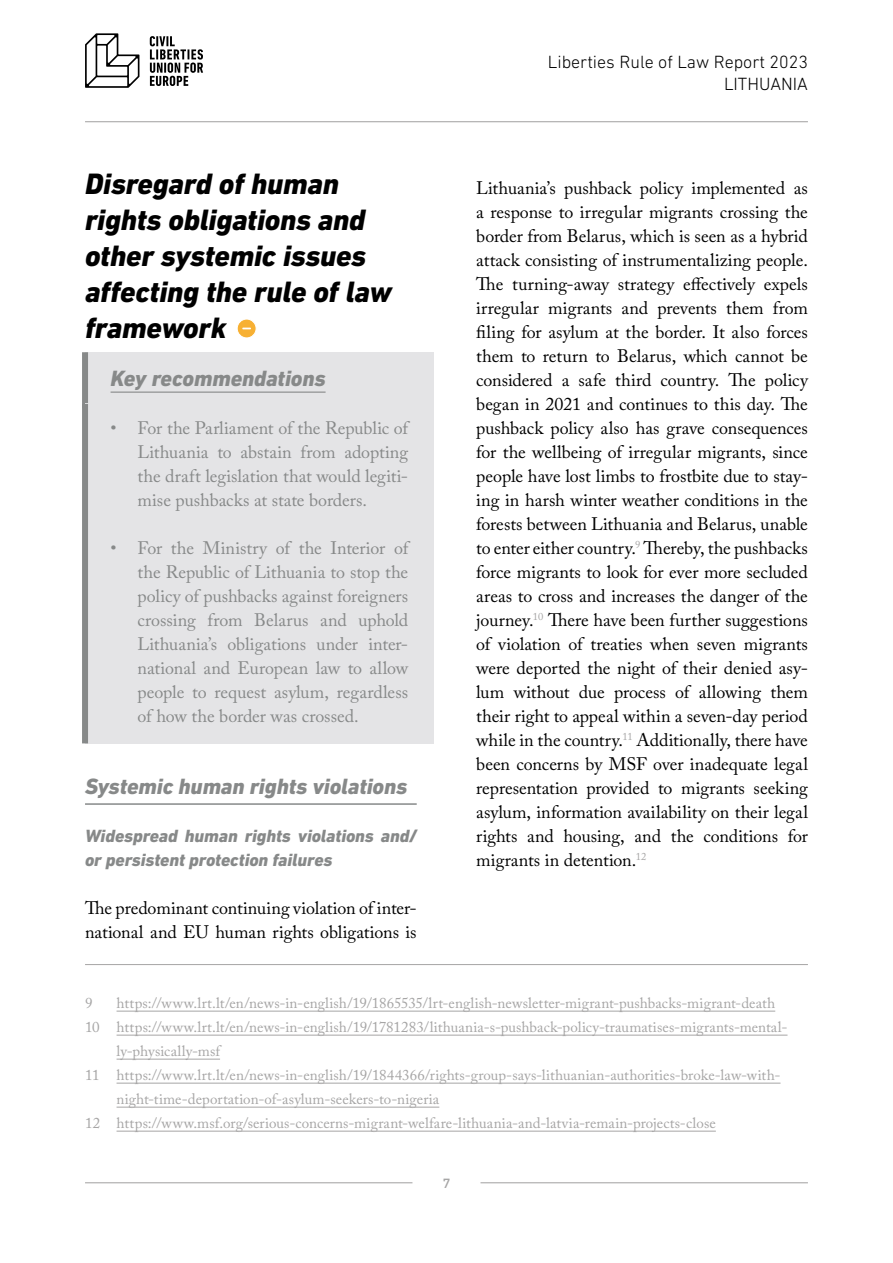
<style>
.page{position:relative;width:893px;height:1263px;background:#fff}
.page>*{position:absolute;margin:0;border:0;box-sizing:border-box;transform-origin:0 0}
.t1{font:italic 800 30px/36px "DIN Next LT Pro";letter-spacing:-.005em;color:#000}
.t2{font:italic 800 22.5px "DIN Next LT Pro";letter-spacing:-.005em;color:#878989}
.t3{font:18px/24px "Adobe Caslon Pro";letter-spacing:-.005em;color:#000}
.t4{font:18px/24px "Adobe Caslon Pro";letter-spacing:-.005em;color:#878989;text-align:justify}
.t5{font:italic 800 18px/24px "DIN Next LT Pro";letter-spacing:-.005em;color:#878989}
.t6{font:300 18px/21.6px "DIN Next LT Pro";color:#000;text-align:right}
.t7{font:18px "DIN Next LT Pro";color:#a6a5a5}
.t8{font:15px "Adobe Caslon Pro";letter-spacing:.005em;color:#a6a5a5}
</style>
<div class="page">
<svg style="left:150px;top:36px;width:53px;height:50px"></svg>
<svg style="left:85px;top:33px;width:54px;height:55px"></svg>
<hr style="left:480px;top:1182px;width:328px;height:1px;background:#a6a5a5">
<hr style="left:85px;top:121px;width:723px;height:1px;background:#a6a5a5">
<hr style="left:85px;top:1182px;width:327px;height:1px;background:#a6a5a5">
<div style="left:85px;top:352px;width:349px;height:57px;background:#e4e4e6"></div>
<div style="left:82px;top:352px;width:6px;height:56px;background:#878989"></div>
<hr style="left:111px;top:392px;width:215px;height:1px;background:#878989">
<div style="left:85px;top:404px;width:349px;height:340px;background:#e4e4e6"></div>
<div style="left:82px;top:404px;width:6px;height:339px;background:#878989"></div>
<hr style="left:85px;top:803px;width:332px;height:2px;background:#878989">
<svg style="left:237px;top:319px;width:19px;height:19px"></svg>
<div style="left:237px;top:319px;width:19px;height:19px;border:1px solid #fff;border-radius:50%"></div>
<hr style="left:85px;top:964px;width:723px;height:1px;background:#a6a5a5">
<hr style="left:117px;top:1011px;width:658px;height:1px;background:#a6a5a5">
<hr style="left:117px;top:1035px;width:670px;height:1px;background:#a6a5a5">
<hr style="left:117px;top:1059px;width:103px;height:1px;background:#a6a5a5">
<hr style="left:117px;top:1083px;width:663px;height:1px;background:#a6a5a5">
<hr style="left:117px;top:1107px;width:322px;height:1px;background:#a6a5a5">
<hr style="left:117px;top:1131px;width:599px;height:1px;background:#a6a5a5">
<h1 class="t1" style="left:85px;top:166px;width:308px">Disregard of human rights obligations and other systemic issues affecting the rule of law framework</h1>
<p class="t2" style="left:111px;top:365px;width:216px">Key recommendations</p>
<p class="t4" style="left:138px;top:416px;width:272px;text-indent:-27px">• For the Parliament of the Republic of Lithuania to abstain from adopting the draft legislation that would legiti&shy;mise pushbacks at state borders.</p>
<p class="t4" style="left:138px;top:536px;width:272px;text-indent:-27px">• For the Ministry of the Interior of the Republic of Lithuania to stop the policy of pushbacks against foreigners crossing from Belarus and uphold Lithuania’s obligations under inter&shy;national and European law to allow people to request asylum, regardless of how the border was crossed.</p>
<p class="t2" style="left:85px;top:773px;width:324px">Systemic human rights violations</p>
<p class="t5" style="left:85px;top:824px;width:333px">Widespread human rights violations and/ or persistent protection failures</p>
<p class="t3" style="left:85px;top:896px;width:333px">The predominant continuing violation of inter&shy;national and EU human rights obligations is</p>
<p class="t6" style="left:548px;top:51px;width:262px">Liberties Rule of Law Report 2023<br>LITHUANIA</p>
<p class="t3" style="left:476px;top:176px;width:333px;text-align:justify">Lithuania’s pushback policy implemented as a response to irregular migrants crossing the border from Belarus, which is seen as a hybrid attack consisting of instrumentalizing people.<br>The turning-away strategy effectively expels irregular migrants and prevents them from filing for asylum at the border. It also forces them to return to Belarus, which cannot be considered a safe third country. The policy began in 2021 and continues to this day. The pushback policy also has grave consequences for the wellbeing of irregular migrants, since people have lost limbs to frostbite due to stay&shy;ing in harsh winter weather conditions in the forests between Lithuania and Belarus, unable to enter either country.<sup>9</sup> Thereby, the pushbacks force migrants to look for ever more secluded areas to cross and increases the danger of the journey.<sup>10</sup> There have been further suggestions of violation of treaties when seven migrants were deported the night of their denied asy&shy;lum without due process of allowing them their right to appeal within a seven-day period while in the country.<sup>11</sup> Additionally, there have been concerns by MSF over inadequate legal representation provided to migrants seeking asylum, information availability on their legal rights and housing, and the conditions for migrants in detention.<sup>12</sup></p>
<p class="t8" style="left:85px;top:994px;width:9px">9</p>
<p class="t8" style="left:117px;top:994px;width:660px">https://www.lrt.lt/en/news-in-english/19/1865535/lrt-english-newsletter-migrant-pushbacks-migrant-death</p>
<p class="t8" style="left:85px;top:1018px;width:704px">10 https://www.lrt.lt/en/news-in-english/19/1781283/lithuania-s-pushback-policy-traumatises-migrants-mental-</p>
<p class="t8" style="left:117px;top:1042px;width:105px">ly-physically-msf</p>
<p class="t8" style="left:85px;top:1066px;width:697px">11 https://www.lrt.lt/en/news-in-english/19/1844366/rights-group-says-lithuanian-authorities-broke-law-with-</p>
<p class="t8" style="left:117px;top:1090px;width:324px">night-time-deportation-of-asylum-seekers-to-nigeria</p>
<p class="t8" style="left:85px;top:1114px;width:632px">12 https://www.msf.org/serious-concerns-migrant-welfare-lithuania-and-latvia-remain-projects-close</p>
<p class="t7" style="left:442px;top:1172px;width:10px">7</p>
</div>
